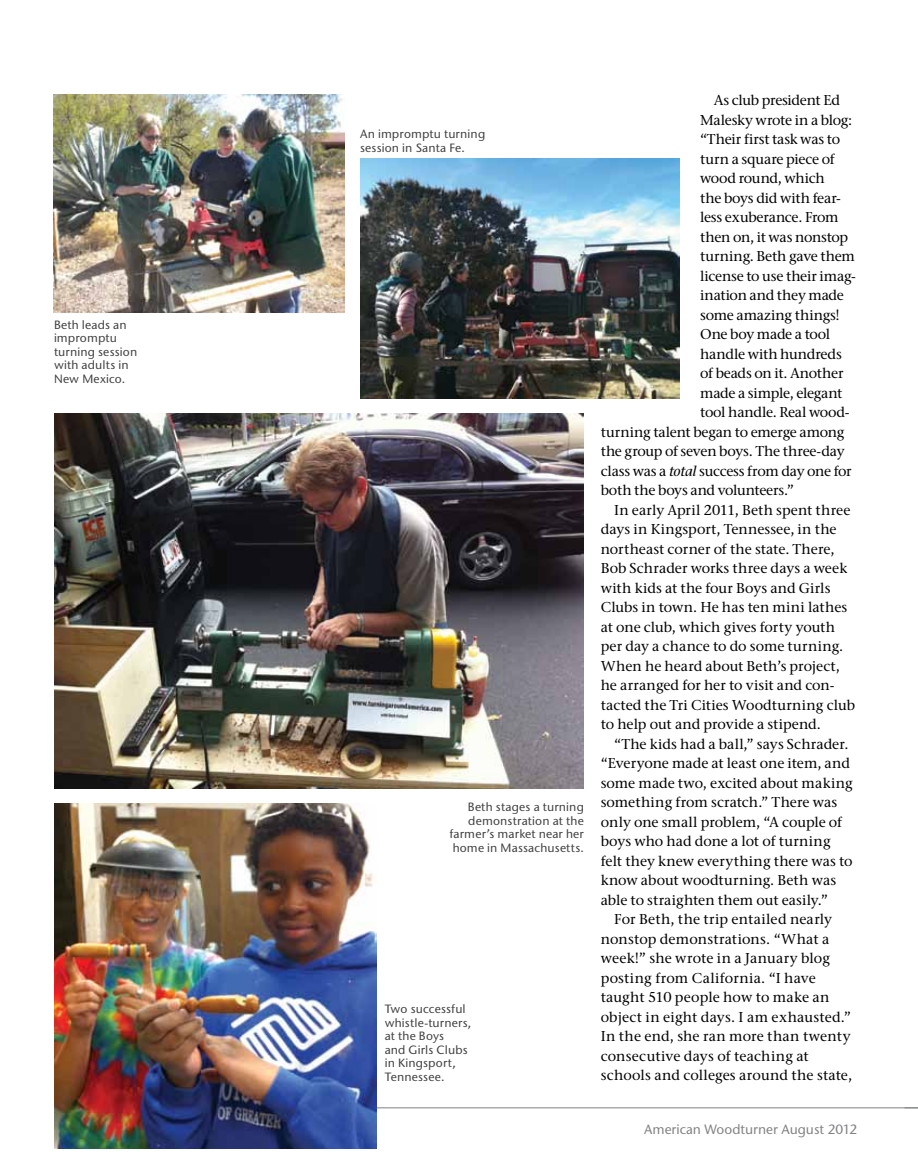
<style>
.page{position:relative;width:918px;height:1175px;background:#fff}
.page>*{position:absolute;margin:0;border:0;box-sizing:border-box;transform-origin:0 0}
.t1{font:500 14.25px "Stone Serif ITC Pro";color:#000}
.t2{font:500 14.25px "Stone Serif ITC Pro";letter-spacing:-.025em;color:#000}
.t3{font:500 14.25px "Stone Serif ITC Pro";letter-spacing:-.02em;color:#000}
.t4{font:500 14.25px "Stone Serif ITC Pro";letter-spacing:.02em;color:#000}
.t5{font:500 13.5px "Stone Sans ITC Pro";color:#808285}
.t6{font:500 12px/13.5px "Stone Sans ITC Pro";letter-spacing:.015em;color:#414042}
.s1{font-style:italic}
</style>
<div class="page">
<hr style="left:327px;top:1107px;width:591px;height:1px;background:#808285">
<img style="left:54px;top:413px;width:530px;height:375px">
<img style="left:54px;top:95px;width:290px;height:217px">
<img style="left:360px;top:158px;width:320px;height:240px">
<img style="left:54px;top:803px;width:323px;height:345px">
<p class="t6" style="left:54px;top:318px;width:85px">Beth leads an impromptu turning session with adults in<br>New Mexico.</p>
<p class="t6" style="left:360px;top:127px;width:127px">An impromptu turning session in Santa Fe.</p>
<p class="t6" style="left:450px;top:800px;width:136px;text-align:right">Beth stages a turning demonstration at the farmer’s market near her home in Massachusetts.</p>
<p class="t6" style="left:385px;top:1002px;width:88px">Two successful whistle-turners, at the Boys<br>and Girls Clubs in Kingsport,<br>Tennessee.</p>
<p class="t2" style="left:714px;top:91px;width:128px">As club president Ed</p>
<p class="t2" style="left:700px;top:111px;width:154px">Malesky wrote in a blog:</p>
<p class="t1" style="left:700px;top:130px;width:141px">“Their first task was to</p>
<p class="t1" style="left:700px;top:150px;width:136px">turn a square piece of</p>
<p class="t3" style="left:700px;top:169px;width:126px">wood round, which</p>
<p class="t1" style="left:700px;top:189px;width:142px">the boys did with fear-</p>
<p class="t1" style="left:700px;top:208px;width:140px">less exuberance. From</p>
<p class="t2" style="left:700px;top:228px;width:150px">then on, it was nonstop</p>
<p class="t1" style="left:700px;top:247px;width:156px">turning. Beth gave them</p>
<p class="t1" style="left:700px;top:267px;width:157px">license to use their imag-</p>
<p class="t3" style="left:700px;top:286px;width:145px">ination and they made</p>
<p class="t1" style="left:700px;top:306px;width:141px">some amazing things!</p>
<p class="t2" style="left:700px;top:325px;width:132px">One boy made a tool</p>
<p class="t1" style="left:700px;top:345px;width:143px">handle with hundreds</p>
<p class="t2" style="left:700px;top:364px;width:145px">of beads on it. Another</p>
<p class="t2" style="left:700px;top:384px;width:144px">made a simple, elegant</p>
<p class="t1" style="left:700px;top:403px;width:151px">tool handle. Real wood-</p>
<p class="t1" style="left:601px;top:423px;width:245px">turning talent began to emerge among</p>
<p class="t1" style="left:601px;top:442px;width:245px">the group of seven boys. The three-day</p>
<p class="t3" style="left:601px;top:462px;width:252px">class was a <span class="s1">total</span> success from day one for</p>
<p class="t1" style="left:601px;top:481px;width:195px">both the boys and volunteers.”</p>
<p class="t1" style="left:614px;top:501px;width:238px">In early April 2011, Beth spent three</p>
<p class="t1" style="left:601px;top:520px;width:237px">days in Kingsport, Tennessee, in the</p>
<p class="t1" style="left:601px;top:540px;width:235px">northeast corner of the state. There,</p>
<p class="t1" style="left:601px;top:559px;width:248px">Bob Schrader works three days a week</p>
<p class="t1" style="left:601px;top:579px;width:231px">with kids at the four Boys and Girls</p>
<p class="t1" style="left:601px;top:598px;width:248px">Clubs in town. He has ten mini lathes</p>
<p class="t1" style="left:601px;top:618px;width:236px">at one club, which gives forty youth</p>
<p class="t1" style="left:601px;top:637px;width:244px">per day a chance to do some turning.</p>
<p class="t1" style="left:601px;top:657px;width:241px">When he heard about Beth’s project,</p>
<p class="t1" style="left:601px;top:676px;width:235px">he arranged for her to visit and con-</p>
<p class="t1" style="left:601px;top:696px;width:256px">tacted the Tri Cities Woodturning club</p>
<p class="t1" style="left:601px;top:715px;width:222px">to help out and provide a stipend.</p>
<p class="t1" style="left:614px;top:735px;width:236px">“The kids had a ball,” says Schrader.</p>
<p class="t1" style="left:601px;top:754px;width:251px">“Everyone made at least one item, and</p>
<p class="t1" style="left:601px;top:774px;width:253px">some made two, excited about making</p>
<p class="t1" style="left:601px;top:793px;width:238px">something from scratch.” There was</p>
<p class="t1" style="left:601px;top:813px;width:243px">only one small problem, “A couple of</p>
<p class="t1" style="left:601px;top:832px;width:231px">boys who had done a lot of turning</p>
<p class="t1" style="left:601px;top:852px;width:253px">felt they knew everything there was to</p>
<p class="t1" style="left:601px;top:871px;width:237px">know about woodturning. Beth was</p>
<p class="t1" style="left:601px;top:891px;width:229px">able to straighten them out easily.”</p>
<p class="t1" style="left:614px;top:910px;width:219px">For Beth, the trip entailed nearly</p>
<p class="t1" style="left:601px;top:930px;width:230px">nonstop demonstrations. “What a</p>
<p class="t1" style="left:601px;top:949px;width:231px">week!” she wrote in a January blog</p>
<p class="t1" style="left:601px;top:969px;width:217px">posting from California. “I have</p>
<p class="t1" style="left:601px;top:988px;width:230px">taught 510 people how to make an</p>
<p class="t4" style="left:601px;top:1008px;width:252px">object in eight days. I am exhausted.”</p>
<p class="t1" style="left:601px;top:1027px;width:251px">In the end, she ran more than twenty</p>
<p class="t1" style="left:601px;top:1047px;width:210px">consecutive days of teaching at</p>
<p class="t1" style="left:601px;top:1066px;width:253px">schools and colleges around the state,</p>
<p class="t5" style="left:644px;top:1120px;width:215px">American Woodturner August 2012</p>
</div>
